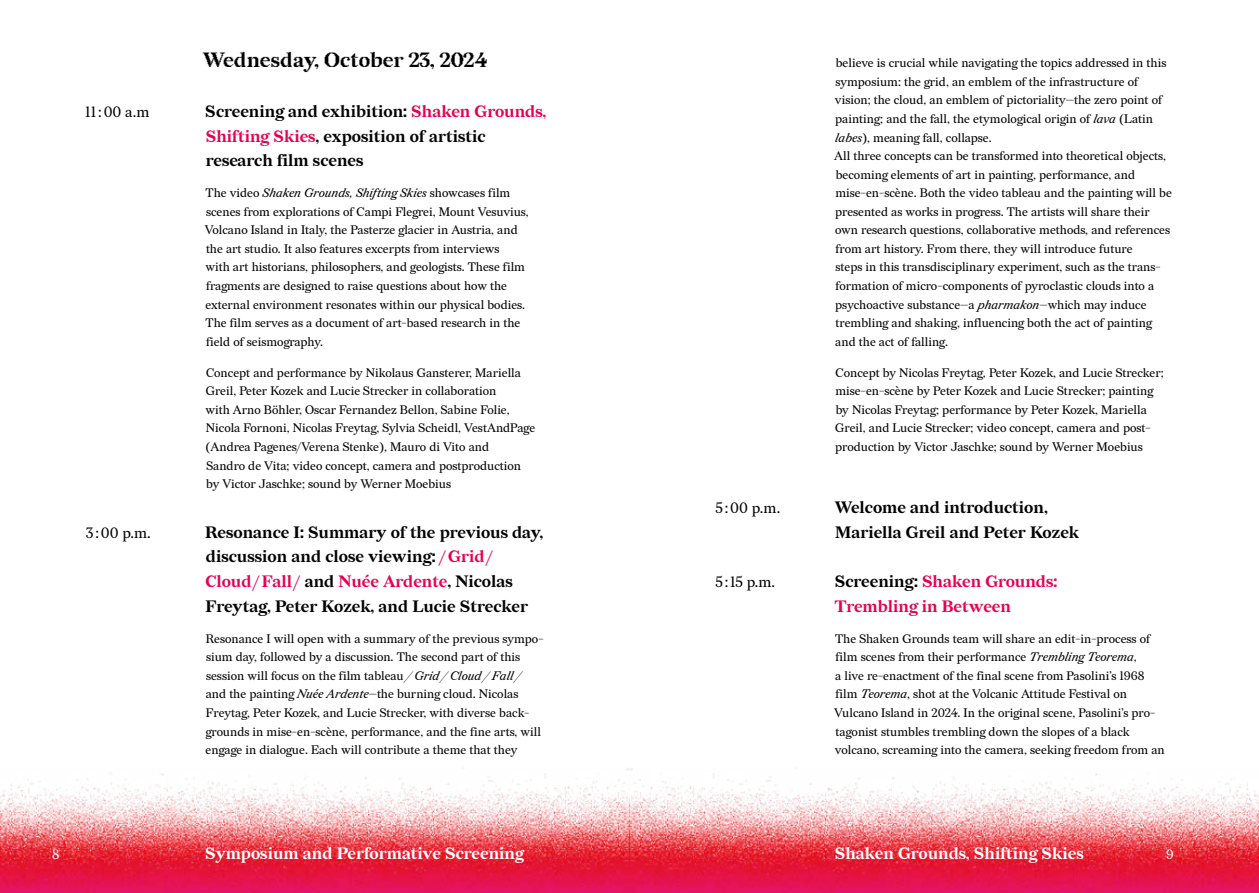
<style>
.page{position:relative;width:1259px;height:893px;background:#fff}
.page>*{position:absolute;margin:0;border:0;box-sizing:border-box;transform-origin:0 0}
.t1{font:700 20.7px "Redaction 35";color:#000}
.program_title{font:700 16.5px/24.8px "Redaction";color:#000}
.t2{font:700 16.5px "Redaction";color:#fff}
.program_title-2{font:700 16.5px/24.8px "Redaction";color:#e50051}
.program_title-3{font:15px "Redaction";color:#000}
.t3{font:13.5px "Redaction";color:#fff}
.program_text{font:12.3px/18.6px "Redaction";color:#000}
.s1{color:#e50051}
.s2{font-style:italic}
.s3{color:#000}
</style>
<div class="page">
<img style="left:0;top:768px;width:1259px;height:125px">
<p class="t1" style="left:203px;top:47px;width:286px">Wednesday, October 23, 2024</p>
<p class="program_title-3" style="left:85px;top:102px;width:66px">11:00 a.m</p>
<p class="program_title" style="left:205px;top:99px;width:343px">Screening and exhibition: <span class="s1">Shaken Grounds,<br>Shifting Skies</span>, exposition of artistic research film scenes</p>
<p class="program_text" style="left:205px;top:184px;width:325px">The video <span class="s2">Shaken Grounds, Shifting Skies</span> showcases film scenes from explorations of Campi Flegrei, Mount Vesuvius, Volcano Island in Italy, the Pasterze glacier in Austria, and the art studio. It also features excerpts from interviews<br>with art historians, philosophers, and geologists. These film fragments are designed to raise questions about how the external environment resonates within our physical bodies.<br>The film serves as a document of art-based research in the field of seismography.</p>
<p class="program_text" style="left:205px;top:363px;width:331px">Concept and performance by Nikolaus Gansterer, Mariella Greil, Peter Kozek and Lucie Strecker in collaboration<br>with Arno Böhler, Oscar Fernandez Bellon, Sabine Folie, Nicola Fornoni, Nicolas Freytag, Sylvia Scheidl, VestAndPage (Andrea Pagenes/Verena Stenke), Mauro di Vito and<br>Sandro de Vita; video concept, camera and postproduction by Victor Jaschke; sound by Werner Moebius</p>
<p class="program_title-3" style="left:86px;top:523px;width:67px">3:00 p.m.</p>
<p class="program_title" style="left:205px;top:519px;width:339px">Resonance I: Summary of the previous day, discussion and close viewing: <span class="s1">/Grid/ Cloud/Fall/</span> and <span class="s1">Nuée Ardente</span>, Nicolas Freytag, Peter Kozek, and Lucie Strecker</p>
<p class="program_text" style="left:206px;top:629px;width:339px">Resonance I will open with a summary of the previous sympo&shy;sium day, followed by a discussion. The second part of this session will focus on the film tableau <span class="s2">/ Grid / Cloud / Fall / </span>and the painting <span class="s2">Nuée Ardente</span>—the burning cloud. Nicolas Freytag, Peter Kozek, and Lucie Strecker, with diverse back&shy;grounds in mise-en-scène, performance, and the fine arts, will engage in dialogue. Each will contribute a theme that they</p>
<p class="program_text" style="left:834px;top:54px;width:339px">believe is crucial while navigating the topics addressed in this symposium: the grid, an emblem of the infrastructure of vision; the cloud, an emblem of pictoriality—the zero point of painting; and the fall, the etymological origin of <span class="s2">lava</span> (Latin <span class="s2">labes</span>), meaning fall, collapse.<br>All three concepts can be transformed into theoretical objects, becoming elements of art in painting, performance, and mise-en-scène. Both the video tableau and the painting will be presented as works in progress. The artists will share their own research questions, collaborative methods, and references from art history. From there, they will introduce future<br>steps in this transdisciplinary experiment, such as the trans&shy;formation of micro-components of pyroclastic clouds into a psychoactive substance—a <span class="s2">pharmakon</span>—which may induce trembling and shaking, influencing both the act of painting and the act of falling.</p>
<p class="program_text" style="left:835px;top:363px;width:330px">Concept by Nicolas Freytag, Peter Kozek, and Lucie Strecker; mise-en-scène by Peter Kozek and Lucie Strecker; painting by Nicolas Freytag; performance by Peter Kozek, Mariella Greil, and Lucie Strecker; video concept, camera and post&shy;production by Victor Jaschke; sound by Werner Moebius</p>
<p class="program_title-3" style="left:715px;top:498px;width:67px">5:00 p.m.</p>
<p class="program_title" style="left:834px;top:495px;width:246px">Welcome and introduction,<br>Mariella Greil and Peter Kozek</p>
<p class="program_title-3" style="left:715px;top:573px;width:62px">5:15 p.m.</p>
<p class="program_title-2" style="left:834px;top:569px;width:224px"><span class="s3">Screening:</span> Shaken Grounds:<br>Trembling in Between</p>
<p class="program_text" style="left:834px;top:629px;width:332px">The Shaken Grounds team will share an edit-in-process of film scenes from their performance <span class="s2">Trembling Teorema</span>,<br>a live re-enactment of the final scene from Pasolini’s 1968 film <span class="s2">Teorema</span>, shot at the Volcanic Attitude Festival on Vulcano Island in 2024. In the original scene, Pasolini’s pro&shy;tagonist stumbles trembling down the slopes of a black volcano, screaming into the camera, seeking freedom from an</p>
<p class="t3" style="left:52px;top:846px;width:9px">8</p>
<h2 class="t2" style="left:205px;top:843px;width:320px">Symposium and Performative Screening</h2>
<h2 class="t2" style="left:834px;top:843px;width:251px">Shaken Grounds, Shifting Skies</h2>
<p class="t3" style="left:1166px;top:846px;width:9px">9</p>
</div>
